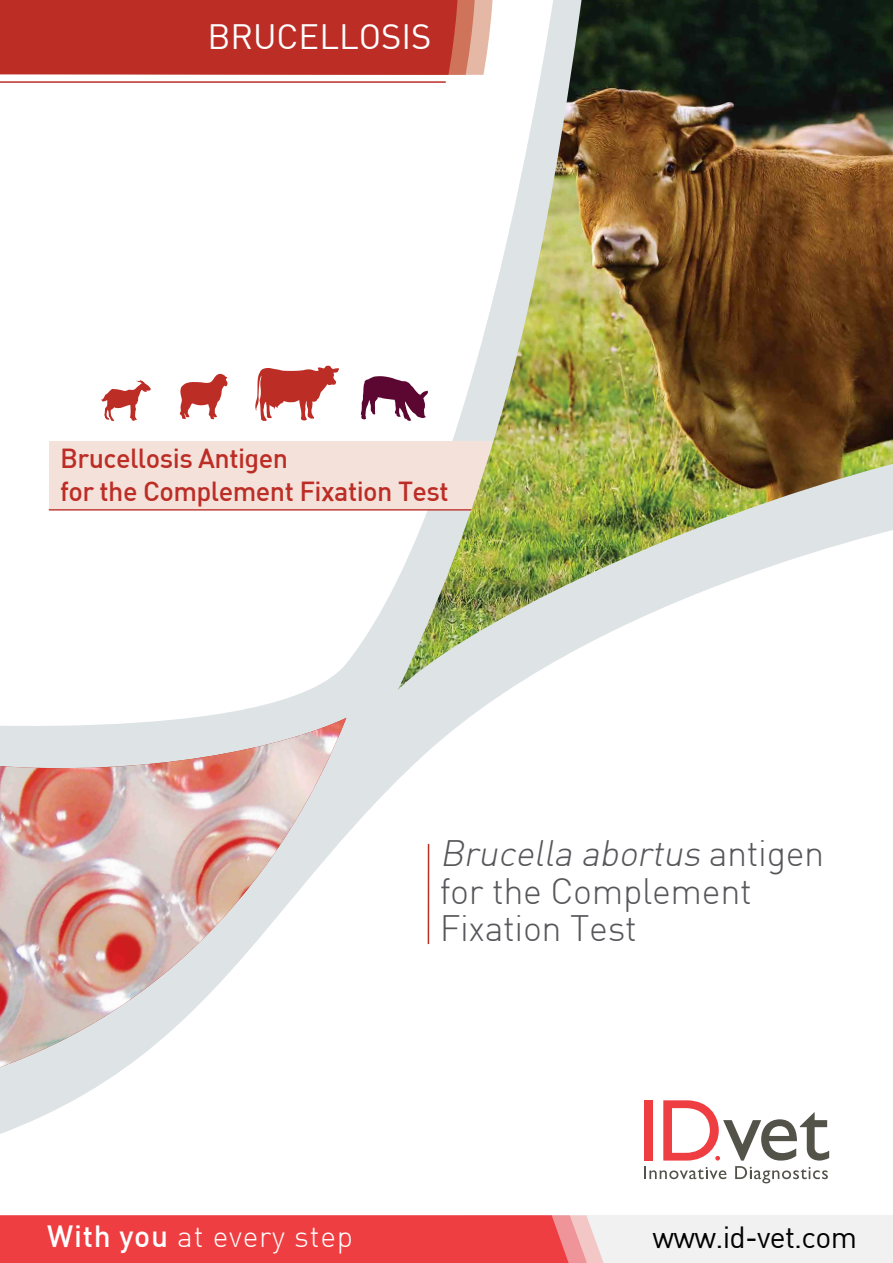
<style>
.page{position:relative;width:893px;height:1263px;background:#fff}
.page>*{position:absolute;margin:0;border:0;box-sizing:border-box;transform-origin:0 0}
.t1{font:300 36px/37.5px "DIN";letter-spacing:-.01em;color:#58565a}
.t2{font:34.5px "DIN";color:#fff}
.t3{font:300 30px "DIN";letter-spacing:.025em;color:#fff}
.t4{font:30px "DIN";letter-spacing:-.025em;color:#000}
.t5{font:500 27px/33px "DIN";letter-spacing:-.02em;color:#bc2d26}
.s1{font-style:italic}
.s2{font-weight:500}
</style>
<div class="page">
<svg style="left:0;top:579px;width:830px;height:605px"></svg>
<svg style="left:644px;top:1166px;width:82px;height:13px"></svg>
<svg style="left:735px;top:1166px;width:93px;height:17px"></svg>
<div style="left:644px;top:1100px;width:9px;height:60px;background:#ef3e42"></div>
<svg style="left:663px;top:1100px;width:166px;height:60px"></svg>
<div style="left:462px;top:1215px;width:431px;height:48px;background:#f1f1f2"></div>
<svg style="left:0;top:1215px;width:604px;height:48px;background:#ef474b"></svg>
<svg style="left:255px;top:366px;width:84px;height:55px"></svg>
<svg style="left:180px;top:374px;width:48px;height:45px"></svg>
<svg style="left:101px;top:380px;width:50px;height:41px"></svg>
<div style="left:0;top:0;width:398px;height:75px;background:#bc2d26"></div>
<hr style="left:0;top:81px;width:446px;height:2px;background:#bc2d26">
<svg style="left:0;top:653px;width:408px;height:417px"></svg>
<img style="left:0;top:718px;width:346px;height:349px">
<div style="left:49px;top:441px;width:655px;height:69px;background:#f4e2da"></div>
<hr style="left:49px;top:509px;width:655px;height:1px;background:#bc2d26">
<img style="left:398px;top:0;width:495px;height:690px">
<hr style="left:428px;top:844px;width:1px;height:100px;background:#bc2d26">
<svg style="left:361px;top:376px;width:67px;height:45px"></svg>
<p class="t2" style="left:207px;top:15px;width:226px">BRUCELLOSIS</p>
<p class="t5" style="left:60px;top:441px;width:390px">Brucellosis Antigen<br>for the Complement Fixation Test</p>
<p class="t1" style="left:440px;top:834px;width:386px"><span class="s1">Brucella abortus</span> a n t i g e n for the Complement<br>Fixation Test</p>
<p class="t3" style="left:47px;top:1217px;width:307px"><span class="s2">With you</span> at every step</p>
<p class="t4" style="left:652px;top:1218px;width:206px">www.id-vet.com</p>
</div>
